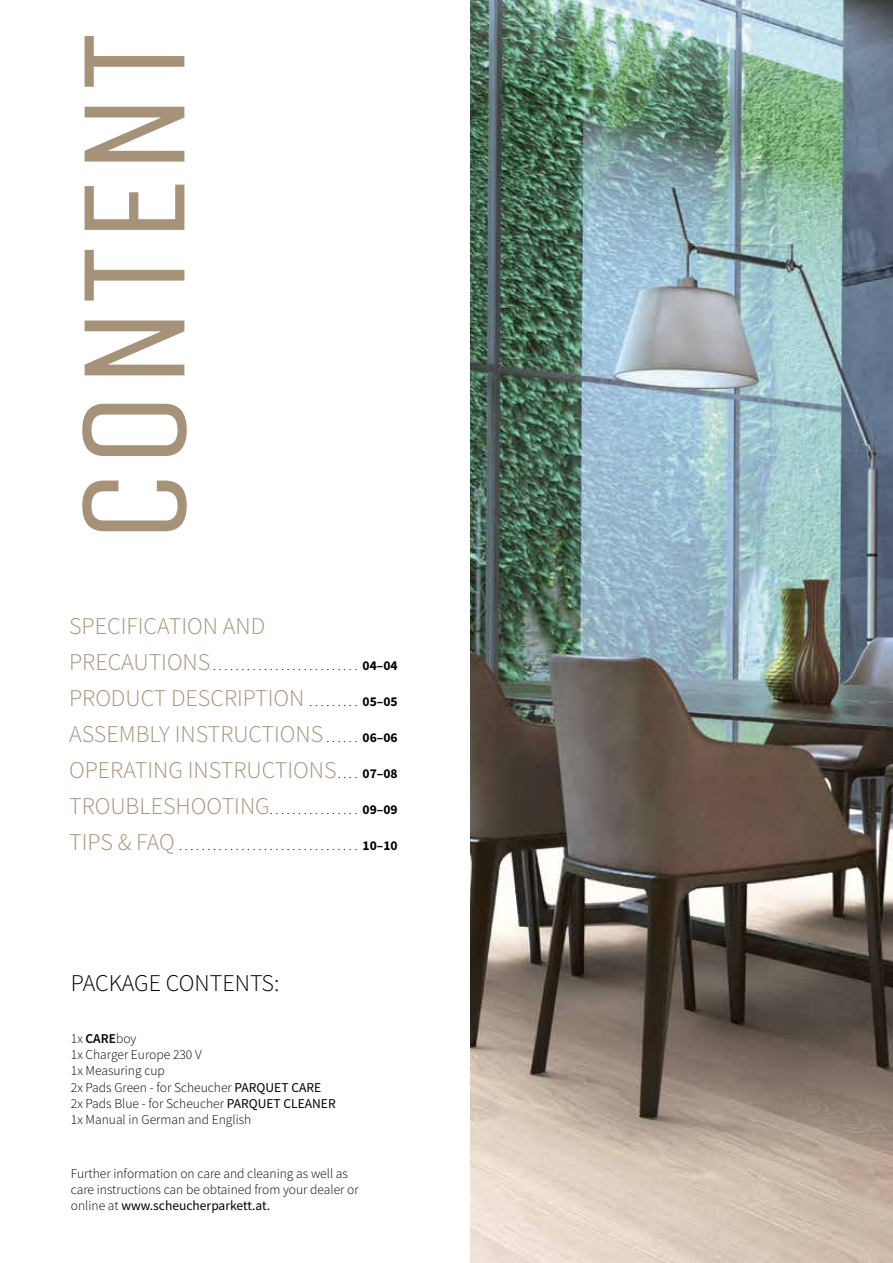
<style>
.page{position:relative;width:893px;height:1263px;background:#fff}
.page>*{position:absolute;margin:0;border:0;box-sizing:border-box;transform-origin:0 0}
.t1{font:153.6px "Unica One";color:#a69279}
.t2{font:300 24px/36px "Source Sans Pro";color:#a69279;text-align:justify}
.t3{font:300 24px "Source Sans Pro";color:#000}
.t4{font:300 13.5px/16.2px "Source Sans Pro";color:#000}
.s1{font-size:24px;color:#a69279}
.s2{font-weight:700}
.s3{font-size:13.5px;color:#000}
.s4{font-weight:700;font-size:13.5px;color:#000}
.s5{font-weight:600}
.s6{font-weight:400}
</style>
<div class="page">
<img style="left:470px;top:0;width:423px;height:1263px">
<h1 class="t1" style="left:44px;top:544px;width:514px;rotate:-90deg">CONTENT</h1>
<h2 class="t2" style="left:69px;top:608px;width:198px">SPECIFICATION AND</h2>
<p class="t4" style="left:69px;top:657px;width:330px"><span class="s1">PRECAUTIONS</span> . . . . . . . . . . . . . . . . . . . . . . . . . . <span class="s2">04–04</span></p>
<h2 class="t2" style="left:69px;top:680px;width:330px">PRODUCT DESCRIPTION <span class="s3">. . . . . . . . .</span> <span class="s4">05–05<br></span>ASSEMBLY INSTRUCTIONS <span class="s3">. . . . . .</span> <span class="s4">06–06<br></span>OPERATING INSTRUCTIONS <span class="s3">. . . .</span> <span class="s4">07–08</span></h2>
<p class="t4" style="left:69px;top:801px;width:330px"><span class="s1">TROUBLESHOOTING</span> . . . . . . . . . . . . . . . . <span class="s2">09–09</span></p>
<p class="t4" style="left:69px;top:837px;width:330px"><span class="s1">TIPS &amp; FAQ</span> . . . . . . . . . . . . . . . . . . . . . . . . . . . . . . . . <span class="s2">10–10</span></p>
<h2 class="t3" style="left:71px;top:968px;width:210px">PACKAGE CONTENTS:</h2>
<p class="t4" style="left:71px;top:1030px;width:266px">1x <span class="s5">CARE</span>boy<br>1x Charger Europe 230 V<br>1x Measuring cup<br>2x Pads Green - for Scheucher <span class="s6">PARQUET CARE<br></span>2x Pads Blue - for Scheucher <span class="s6">PARQUET CLEANER<br></span>1x Manual in German and English</p>
<p class="t4" style="left:71px;top:1165px;width:289px">Further information on care and cleaning as well as care instructions can be obtained from your dealer or online at <span class="s6">www.scheucherparkett.at.</span></p>
</div>
